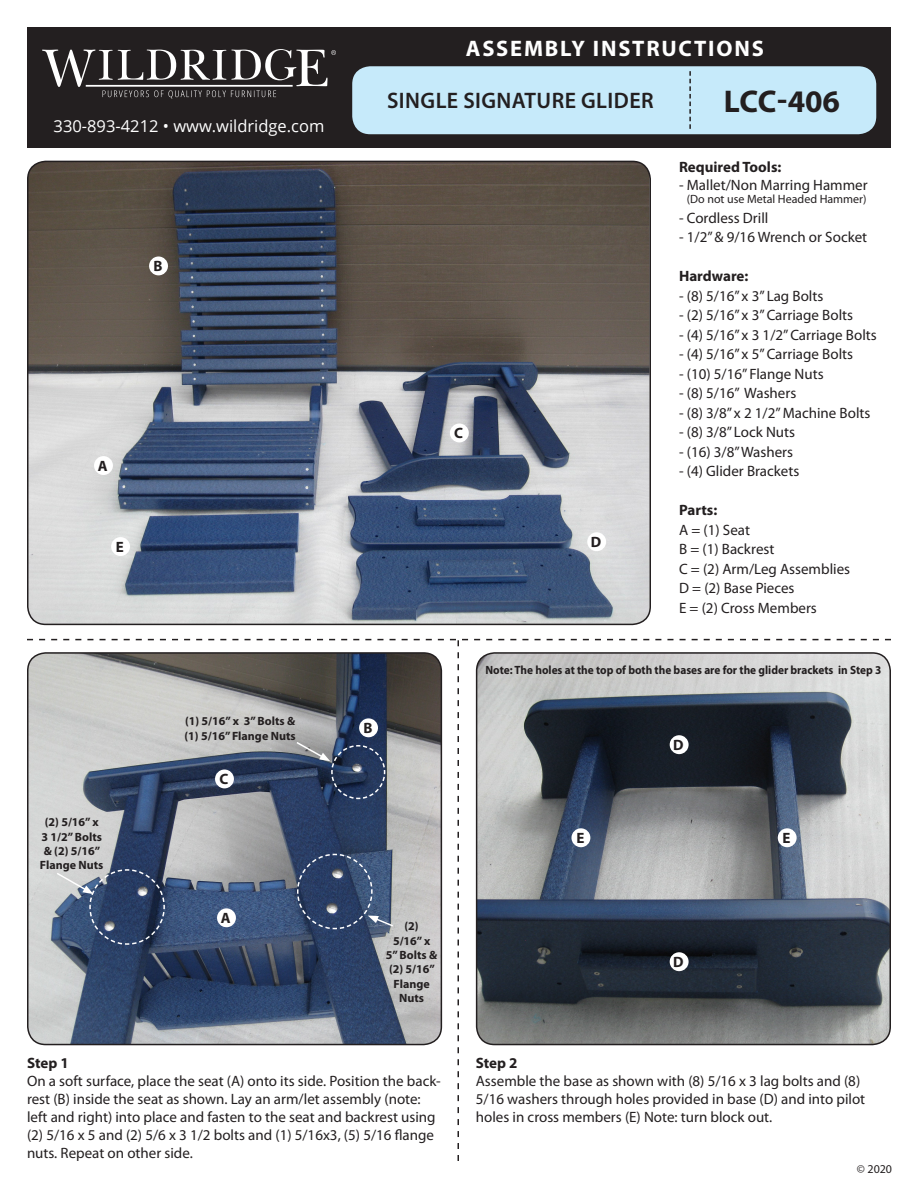
<style>
.page{position:relative;width:918px;height:1188px;background:#fff}
.page>*{position:absolute;margin:0;border:0;box-sizing:border-box;transform-origin:0 0}
.t1{font:700 31.5px "Myriad Pro";color:#231f20}
.t2{font:600 22.5px "Myriad Pro";letter-spacing:.02em;color:#231f20}
.t3{font:700 22.5px "Myriad Pro";letter-spacing:.08em;color:#fff}
.t4{font:16.5px "Open Sans";color:#fff}
.t5{font:15px/18px "Myriad Pro";color:#231f20}
.t6{font:700 15px "Myriad Pro";color:#231f20}
.t7{font:700 12px/14.4px "Myriad Pro";color:#231f20;text-align:center}
.t8{font:700 12px "Myriad Pro";color:#231f20;scale:.94 1}
.t9{font:12px "Myriad Pro";color:#231f20}
</style>
<div class="page">
<div style="left:27px;top:27px;width:864px;height:120px;background:#231f20"></div>
<div style="left:352px;top:66px;width:524px;height:68px;background:#c6eafa;border-radius:18px"></div>
<svg style="left:42px;top:49px;width:294px;height:50px"></svg>
<svg style="left:689px;top:71px;width:2px;height:58px"></svg>
<img style="left:28px;top:161px;width:622px;height:463px">
<div style="left:27px;top:161px;width:624px;height:464px;border:2px solid #231f20;border-radius:18px"></div>
<div style="left:587px;top:532px;width:19px;height:19px;background:#fff;border-radius:50%"></div>
<div style="left:94px;top:456px;width:19px;height:19px;background:#fff;border-radius:50%"></div>
<div style="left:149px;top:256px;width:19px;height:19px;background:#fff;border-radius:50%"></div>
<div style="left:450px;top:424px;width:19px;height:18px;background:#fff;border-radius:50%"></div>
<div style="left:111px;top:537px;width:19px;height:19px;background:#fff;border-radius:50%"></div>
<svg style="left:27px;top:639px;width:864px;height:522px"></svg>
<div style="left:670px;top:735px;width:19px;height:19px;background:#fff;border-radius:50%"></div>
<div style="left:670px;top:952px;width:19px;height:19px;background:#fff;border-radius:50%"></div>
<div style="left:571px;top:828px;width:19px;height:19px;background:#fff;border-radius:50%"></div>
<div style="left:778px;top:828px;width:19px;height:19px;background:#fff;border-radius:50%"></div>
<p class="t4" style="left:54px;top:115px;width:272px">330-893-4212 • www.wildridge.com</p>
<p class="t6" style="left:153px;top:256px;width:9px">B</p>
<p class="t6" style="left:98px;top:456px;width:11px">A</p>
<p class="t6" style="left:116px;top:537px;width:8px">E</p>
<p class="t7" style="left:40px;top:815px;width:65px">(2) 5/16” x<br>3 1/2” Bolts &amp; (2) 5/16”<br>Flange Nuts</p>
<p class="t7" style="left:185px;top:714px;width:113px;text-align:left">(1) 5/16” x 3” Bolts &amp; (1) 5/16” Flange Nuts</p>
<p class="t6" style="left:219px;top:769px;width:10px">C</p>
<p class="t6" style="left:221px;top:908px;width:11px">A</p>
<p class="t3" style="left:466px;top:34px;width:300px">Assembly Instructions</p>
<p class="t2" style="left:387px;top:87px;width:268px">SINGLE SIGNATURE GLIDER</p>
<p class="t1" style="left:724px;top:81px;width:118px">LCC-406</p>
<p class="t6" style="left:454px;top:423px;width:10px">C</p>
<p class="t6" style="left:591px;top:532px;width:12px">D</p>
<p class="t6" style="left:679px;top:157px;width:104px">Required Tools:</p>
<p class="t5" style="left:679px;top:176px;width:190px">- Mallet/Non Marring Hammer</p>
<p class="t9" style="left:687px;top:192px;width:181px">(Do not use Metal Headed Hammer)</p>
<p class="t5" style="left:679px;top:209px;width:91px">- Cordless Drill</p>
<p class="t5" style="left:679px;top:228px;width:190px">- 1/2” &amp; 9/16 Wrench or Socket</p>
<p class="t6" style="left:679px;top:267px;width:71px">Hardware:</p>
<p class="t5" style="left:679px;top:287px;width:146px">- (8) 5/16” x 3” Lag Bolts</p>
<p class="t5" style="left:679px;top:306px;width:176px">- (2) 5/16” x 3” Carriage Bolts</p>
<p class="t5" style="left:679px;top:326px;width:199px">- (4) 5/16” x 3 1/2” Carriage Bolts</p>
<p class="t5" style="left:679px;top:345px;width:176px">- (4) 5/16” x 5” Carriage Bolts</p>
<p class="t5" style="left:679px;top:365px;width:146px">- (10) 5/16” Flange Nuts</p>
<p class="t5" style="left:679px;top:384px;width:119px">- (8) 5/16” Washers</p>
<p class="t5" style="left:679px;top:404px;width:193px">- (8) 3/8” x 2 1/2” Machine Bolts</p>
<p class="t5" style="left:679px;top:423px;width:117px">- (8) 3/8” Lock Nuts</p>
<p class="t5" style="left:679px;top:443px;width:116px">- (16) 3/8” Washers</p>
<p class="t5" style="left:679px;top:462px;width:122px">- (4) Glider Brackets</p>
<p class="t6" style="left:679px;top:501px;width:40px">Parts:</p>
<p class="t5" style="left:679px;top:521px;width:73px">A = (1) Seat</p>
<p class="t5" style="left:679px;top:540px;width:97px">B = (1) Backrest</p>
<p class="t5" style="left:679px;top:560px;width:173px">C = (2) Arm/Leg Assemblies</p>
<p class="t5" style="left:679px;top:579px;width:117px">D = (2) Base Pieces</p>
<p class="t5" style="left:679px;top:599px;width:139px">E = (2) Cross Members</p>
<p class="t6" style="left:363px;top:718px;width:9px">B</p>
<p class="t8" style="left:486px;top:662px;width:423px">Note: The holes at the top of both the bases are for the glider brackets in Step 3</p>
<p class="t6" style="left:673px;top:735px;width:12px">D</p>
<p class="t7" style="left:405px;top:918px;width:16px">(2)</p>
<p class="t7" style="left:386px;top:933px;width:53px">5/16” x<br>5” Bolts &amp; (2) 5/16”<br>Flange<br>Nuts</p>
<p class="t6" style="left:576px;top:828px;width:8px">E</p>
<p class="t6" style="left:783px;top:828px;width:8px">E</p>
<p class="t6" style="left:673px;top:952px;width:12px">D</p>
<p class="t6" style="left:27px;top:1053px;width:43px">Step 1</p>
<p class="t5" style="left:27px;top:1072px;width:415px">On a soft surface, place the seat (A) onto its side. Position the back&shy;rest (B) inside the seat as shown. Lay an arm/let assembly (note: left and right) into place and fasten to the seat and backrest using (2) 5/16 x 5 and (2) 5/6 x 3 1/2 bolts and (1) 5/16x3, (5) 5/16 flange nuts. Repeat on other side.</p>
<p class="t6" style="left:476px;top:1053px;width:43px">Step 2</p>
<p class="t5" style="left:476px;top:1072px;width:391px">Assemble the base as shown with (8) 5/16 x 3 lag bolts and (8)<br>5/16 washers through holes provided in base (D) and into pilot holes in cross members (E) Note: turn block out.</p>
<p class="t9" style="left:857px;top:1161px;width:37px">© 2020</p>
</div>
